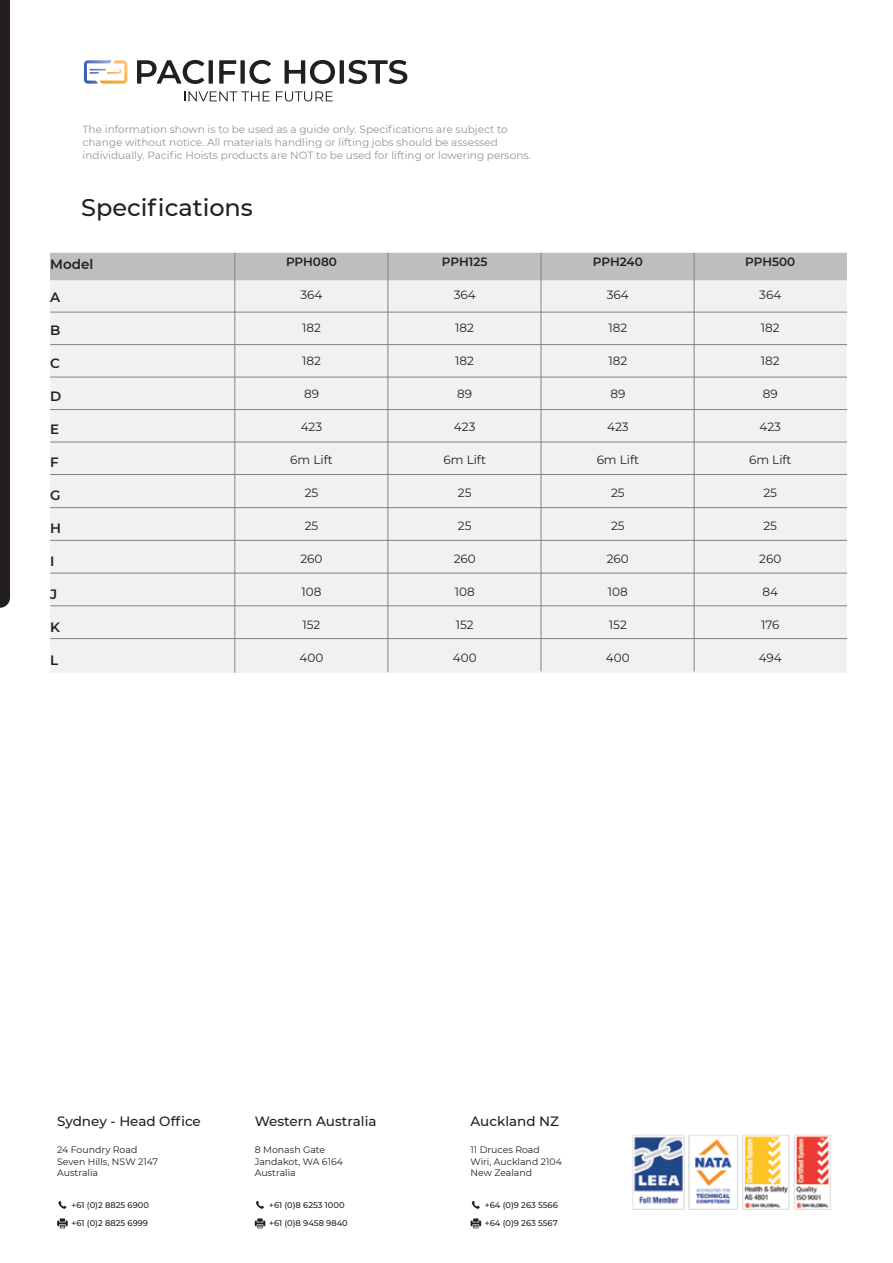
<style>
.page{position:relative;width:893px;height:1263px;background:#fff}
.page>*{position:absolute;margin:0;border:0;box-sizing:border-box;transform-origin:0 0}
.t1{font:500 24px "Montserrat";color:#231f20}
.t2{font:500 13.5px "Montserrat";color:#231f20}
.t3{font:600 13.5px "Montserrat";color:#231f20}
.t4{font:12px "Montserrat";color:#231f20}
.t5{font:600 12px "Montserrat";color:#231f20}
.t6{font:10.5px/12.6px "Montserrat";color:#939598}
.t7{font:9.3px/11.4px "Montserrat";color:#231f20}
.t8{font:500 8.25px/18px "Montserrat";color:#231f20}
</style>
<div class="page">
<div style="left:50px;top:253px;width:797px;height:420px;background:#f1f1f2"></div>
<hr style="left:50px;top:312px;width:797px;height:1px;background:#808285">
<hr style="left:50px;top:344px;width:797px;height:1px;background:#808285">
<hr style="left:50px;top:377px;width:797px;height:1px;background:#808285">
<hr style="left:50px;top:409px;width:797px;height:1px;background:#808285">
<hr style="left:50px;top:442px;width:797px;height:1px;background:#808285">
<hr style="left:50px;top:474px;width:797px;height:1px;background:#808285">
<hr style="left:50px;top:507px;width:797px;height:1px;background:#808285">
<hr style="left:50px;top:540px;width:797px;height:1px;background:#808285">
<hr style="left:50px;top:573px;width:797px;height:1px;background:#808285">
<hr style="left:50px;top:605px;width:797px;height:1px;background:#808285">
<hr style="left:50px;top:638px;width:797px;height:1px;background:#808285">
<div style="left:0;top:0;width:10px;height:608px;background:#231f20"></div>
<div style="left:50px;top:253px;width:797px;height:27px;background:#bcbec0"></div>
<hr style="left:234px;top:253px;width:1px;height:420px;background:#808285">
<hr style="left:387px;top:253px;width:1px;height:419px;background:#808285">
<hr style="left:541px;top:253px;width:1px;height:418px;background:#808285">
<hr style="left:694px;top:253px;width:1px;height:418px;background:#808285">
<svg style="left:184px;top:91px;width:86px;height:10px"></svg>
<svg style="left:276px;top:91px;width:57px;height:10px"></svg>
<svg style="left:137px;top:60px;width:67px;height:24px"></svg>
<svg style="left:209px;top:60px;width:4px;height:24px"></svg>
<svg style="left:219px;top:60px;width:17px;height:24px"></svg>
<div style="left:240px;top:60px;width:5px;height:24px;background:#231f20"></div>
<svg style="left:249px;top:60px;width:22px;height:24px"></svg>
<svg style="left:285px;top:60px;width:50px;height:24px"></svg>
<hr style="left:340px;top:60px;width:4px;height:24px;background:#231f20">
<svg style="left:348px;top:60px;width:59px;height:24px"></svg>
<svg style="left:84px;top:60px;width:43px;height:24px"></svg>
<img style="left:632px;top:1134px;width:199px;height:76px">
<svg style="left:58px;top:1201px;width:9px;height:8px"></svg>
<svg style="left:57px;top:1218px;width:11px;height:10px"></svg>
<svg style="left:256px;top:1201px;width:8px;height:8px"></svg>
<svg style="left:255px;top:1218px;width:10px;height:10px"></svg>
<svg style="left:472px;top:1201px;width:8px;height:8px"></svg>
<svg style="left:471px;top:1218px;width:10px;height:10px"></svg>
<p class="t6" style="left:83px;top:123px;width:450px">The information shown is to be used as a guide only. Specifications are subject to change without notice. All materials handling or lifting jobs should be assessed individually. Pacific Hoists products are NOT to be used for lifting or lowering persons.</p>
<h1 class="t1" style="left:81px;top:191px;width:173px">Specifications</h1>
<p class="t3" style="left:50px;top:255px;width:45px">Model</p>
<p class="t3" style="left:50px;top:288px;width:12px">A</p>
<p class="t3" style="left:50px;top:321px;width:12px">B</p>
<p class="t3" style="left:50px;top:354px;width:11px">C</p>
<p class="t3" style="left:50px;top:387px;width:13px">D</p>
<p class="t3" style="left:50px;top:420px;width:11px">E</p>
<p class="t3" style="left:50px;top:453px;width:10px">F</p>
<p class="t3" style="left:50px;top:486px;width:12px">G</p>
<p class="t3" style="left:50px;top:519px;width:12px">H</p>
<p class="t3" style="left:50px;top:552px;width:6px">I</p>
<p class="t3" style="left:50px;top:585px;width:9px">J</p>
<p class="t3" style="left:50px;top:618px;width:11px">K</p>
<p class="t3" style="left:50px;top:651px;width:10px">L</p>
<p class="t5" style="left:286px;top:253px;width:52px">PPH080</p>
<p class="t4" style="left:300px;top:287px;width:24px">364</p>
<p class="t4" style="left:302px;top:320px;width:20px">182</p>
<p class="t4" style="left:302px;top:353px;width:20px">182</p>
<p class="t4" style="left:304px;top:386px;width:16px">89</p>
<p class="t4" style="left:301px;top:419px;width:23px">423</p>
<p class="t4" style="left:290px;top:452px;width:44px">6m Lift</p>
<p class="t4" style="left:305px;top:485px;width:15px">25</p>
<p class="t4" style="left:305px;top:518px;width:15px">25</p>
<p class="t4" style="left:300px;top:551px;width:24px">260</p>
<p class="t4" style="left:302px;top:584px;width:21px">108</p>
<p class="t4" style="left:303px;top:617px;width:19px">152</p>
<p class="t4" style="left:300px;top:650px;width:25px">400</p>
<p class="t5" style="left:442px;top:253px;width:47px">PPH125</p>
<p class="t4" style="left:454px;top:287px;width:24px">364</p>
<p class="t4" style="left:455px;top:320px;width:20px">182</p>
<p class="t4" style="left:455px;top:353px;width:20px">182</p>
<p class="t4" style="left:457px;top:386px;width:16px">89</p>
<p class="t4" style="left:454px;top:419px;width:23px">423</p>
<p class="t4" style="left:443px;top:452px;width:44px">6m Lift</p>
<p class="t4" style="left:458px;top:485px;width:15px">25</p>
<p class="t4" style="left:458px;top:518px;width:15px">25</p>
<p class="t4" style="left:454px;top:551px;width:24px">260</p>
<p class="t4" style="left:455px;top:584px;width:21px">108</p>
<p class="t4" style="left:456px;top:617px;width:19px">152</p>
<p class="t4" style="left:453px;top:650px;width:25px">400</p>
<p class="t5" style="left:593px;top:253px;width:51px">PPH240</p>
<p class="t4" style="left:607px;top:287px;width:24px">364</p>
<p class="t4" style="left:608px;top:320px;width:20px">182</p>
<p class="t4" style="left:608px;top:353px;width:20px">182</p>
<p class="t4" style="left:610px;top:386px;width:16px">89</p>
<p class="t4" style="left:607px;top:419px;width:23px">423</p>
<p class="t4" style="left:597px;top:452px;width:44px">6m Lift</p>
<p class="t4" style="left:611px;top:485px;width:15px">25</p>
<p class="t4" style="left:611px;top:518px;width:15px">25</p>
<p class="t4" style="left:607px;top:551px;width:24px">260</p>
<p class="t4" style="left:608px;top:584px;width:21px">108</p>
<p class="t4" style="left:609px;top:617px;width:19px">152</p>
<p class="t4" style="left:606px;top:650px;width:25px">400</p>
<p class="t5" style="left:745px;top:253px;width:52px">PPH500</p>
<p class="t4" style="left:759px;top:287px;width:24px">364</p>
<p class="t4" style="left:761px;top:320px;width:20px">182</p>
<p class="t4" style="left:761px;top:353px;width:20px">182</p>
<p class="t4" style="left:763px;top:386px;width:16px">89</p>
<p class="t4" style="left:760px;top:419px;width:23px">423</p>
<p class="t4" style="left:749px;top:452px;width:44px">6m Lift</p>
<p class="t4" style="left:763px;top:485px;width:15px">25</p>
<p class="t4" style="left:763px;top:518px;width:15px">25</p>
<p class="t4" style="left:759px;top:551px;width:24px">260</p>
<p class="t4" style="left:762px;top:584px;width:17px">84</p>
<p class="t4" style="left:761px;top:617px;width:20px">176</p>
<p class="t4" style="left:759px;top:650px;width:25px">494</p>
<p class="t2" style="left:57px;top:1112px;width:145px">Sydney - Head Office</p>
<p class="t7" style="left:57px;top:1144px;width:102px">24 Foundry Road<br>Seven Hills, NSW 2147<br>Australia</p>
<p class="t8" style="left:72px;top:1195px;width:79px">+61 (0)2 8825 6900 +61 (0)2 8825 6999</p>
<p class="t2" style="left:255px;top:1112px;width:123px">Western Australia</p>
<p class="t7" style="left:255px;top:1144px;width:90px">8 Monash Gate<br>Jandakot, WA 6164<br>Australia</p>
<p class="t8" style="left:269px;top:1195px;width:80px">+61 (0)8 6253 1000 +61 (0)8 9458 9840</p>
<p class="t2" style="left:471px;top:1112px;width:90px">Auckland NZ</p>
<p class="t7" style="left:471px;top:1144px;width:93px">11 Druces Road<br>Wiri, Auckland 2104<br>New Zealand</p>
<p class="t8" style="left:485px;top:1195px;width:74px">+64 (0)9 263 5566 +64 (0)9 263 5567</p>
</div>
